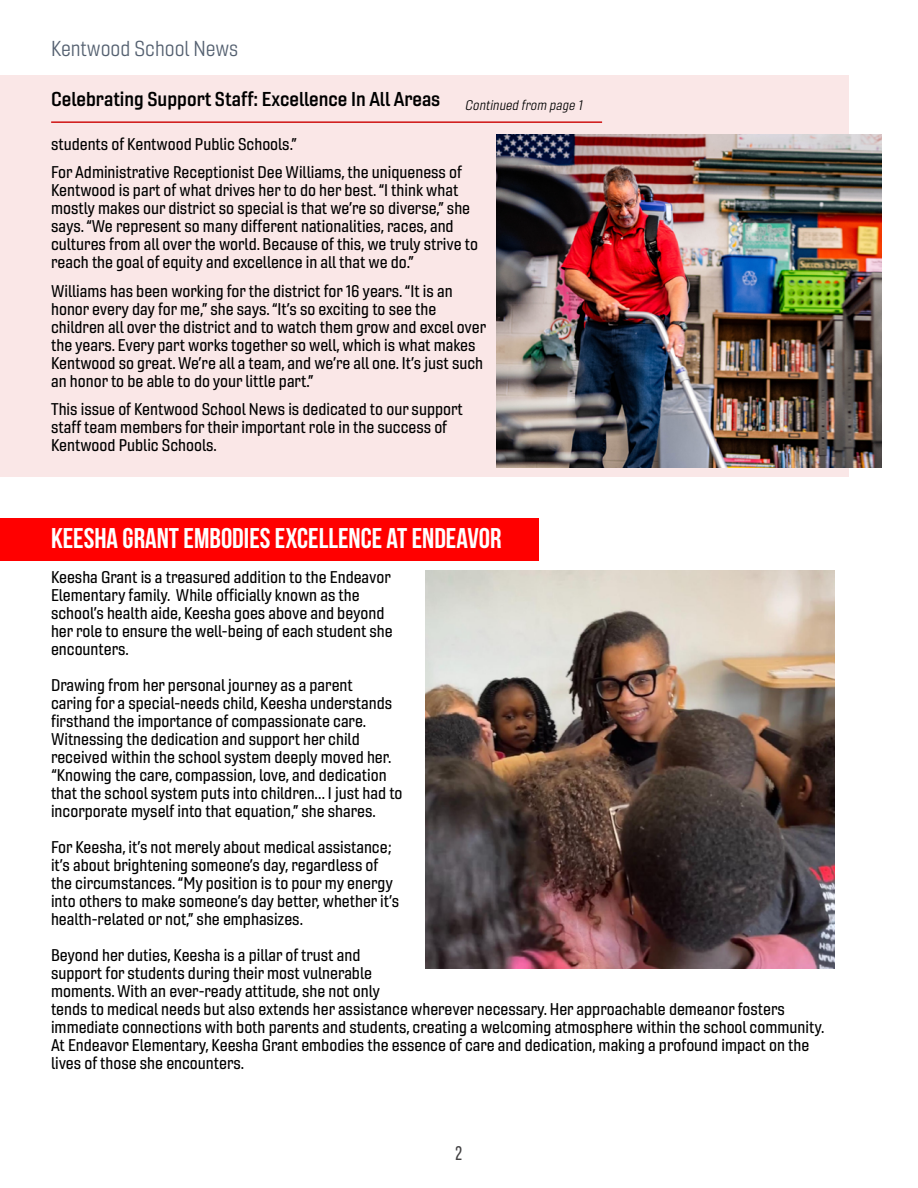
<style>
.page{position:relative;width:918px;height:1188px;background:#fff}
.page>*{position:absolute;margin:0;border:0;box-sizing:border-box;transform-origin:0 0}
.t1{font:28.5px "Bebas Neue";color:#fff}
.t2{font:21px "Gineso Nor Boo";color:#546070}
.t3{font:19.5px "Gineso Nor Dem";color:#000}
.t4{font:200 18px "Balboa";color:#414042}
.t5{font:16.5px/18px "Gineso Nor Med";color:#000}
.t6{font:italic 13.5px "Gineso Nor Boo";color:#000101}
</style>
<div class="page">
<div style="left:0;top:75px;width:849px;height:402px;background:#fae7e7"></div>
<hr style="left:51px;top:121px;width:551px;height:2px;background:#cf1212">
<div style="left:0;top:518px;width:538px;height:42px;background:#f00"></div>
<img style="left:497px;top:134px;width:385px;height:334px">
<img style="left:425px;top:570px;width:409px;height:398px">
<p class="t2" style="left:51px;top:36px;width:189px">Kentwood School News</p>
<p class="t3" style="left:51px;top:87px;width:391px">Celebrating Support Staff: Excellence In All Areas</p>
<p class="t6" style="left:465px;top:97px;width:121px">Continued from page 1</p>
<p class="t5" style="left:51px;top:129px;width:413px;line-height:28.5px">students of Kentwood Public Schools.”<br>For Administrative Receptionist Dee Williams, the uniqueness of</p>
<p class="t5" style="left:51px;top:181px;width:428px">Kentwood is part of what drives her to do her best. “I think what mostly makes our district so special is that we’re so diverse,” she says. “We represent so many different nationalities, races, and cultures from all over the world. Because of this, we truly strive to reach the goal of equity and excellence in all that we do.”</p>
<p class="t5" style="left:51px;top:282px;width:437px">Williams has been working for the district for 16 years. “It is an honor every day for me,” she says. “It’s so exciting to see the children all over the district and to watch them grow and excel over the years. Every part works together so well, which is what makes Kentwood so great. We’re all a team, and we’re all one. It’s just such an honor to be able to do your little part.”</p>
<p class="t5" style="left:51px;top:400px;width:413px">This issue of Kentwood School News is dedicated to our support staff team members for their important role in the success of<br>Kentwood Public Schools.</p>
<h1 class="t1" style="left:51px;top:523px;width:452px">KEESHA GRANT EMBODIES EXCELLENCE AT ENDEAVOR</h1>
<p class="t5" style="left:51px;top:568px;width:343px">Keesha Grant is a treasured addition to the Endeavor Elementary family. While officially known as the school’s health aide, Keesha goes above and beyond her role to ensure the well-being of each student she encounters.</p>
<p class="t5" style="left:51px;top:676px;width:353px">Drawing from her personal journey as a parent<br>caring for a special-needs child, Keesha understands firsthand the importance of compassionate care.<br>Witnessing the dedication and support her child received within the school system deeply moved her. “Knowing the care, compassion, love, and dedication that the school system puts into children… I just had to incorporate myself into that equation,” she shares.</p>
<p class="t5" style="left:51px;top:838px;width:350px">For Keesha, it’s not merely about medical assistance; it’s about brightening someone’s day, regardless of the circumstances. “My position is to pour my energy into others to make someone’s day better, whether it’s health-related or not,” she emphasizes.</p>
<p class="t5" style="left:51px;top:946px;width:775px">Beyond her duties, Keesha is a pillar of trust and<br>support for students during their most vulnerable<br>moments. With an ever-ready attitude, she not only<br>tends to medical needs but also extends her assistance wherever necessary. Her approachable demeanor fosters immediate connections with both parents and students, creating a welcoming atmosphere within the school community.<br>At Endeavor Elementary, Keesha Grant embodies the essence of care and dedication, making a profound impact on the lives of those she encounters.</p>
<p class="t4" style="left:455px;top:1144px;width:10px">2</p>
</div>
